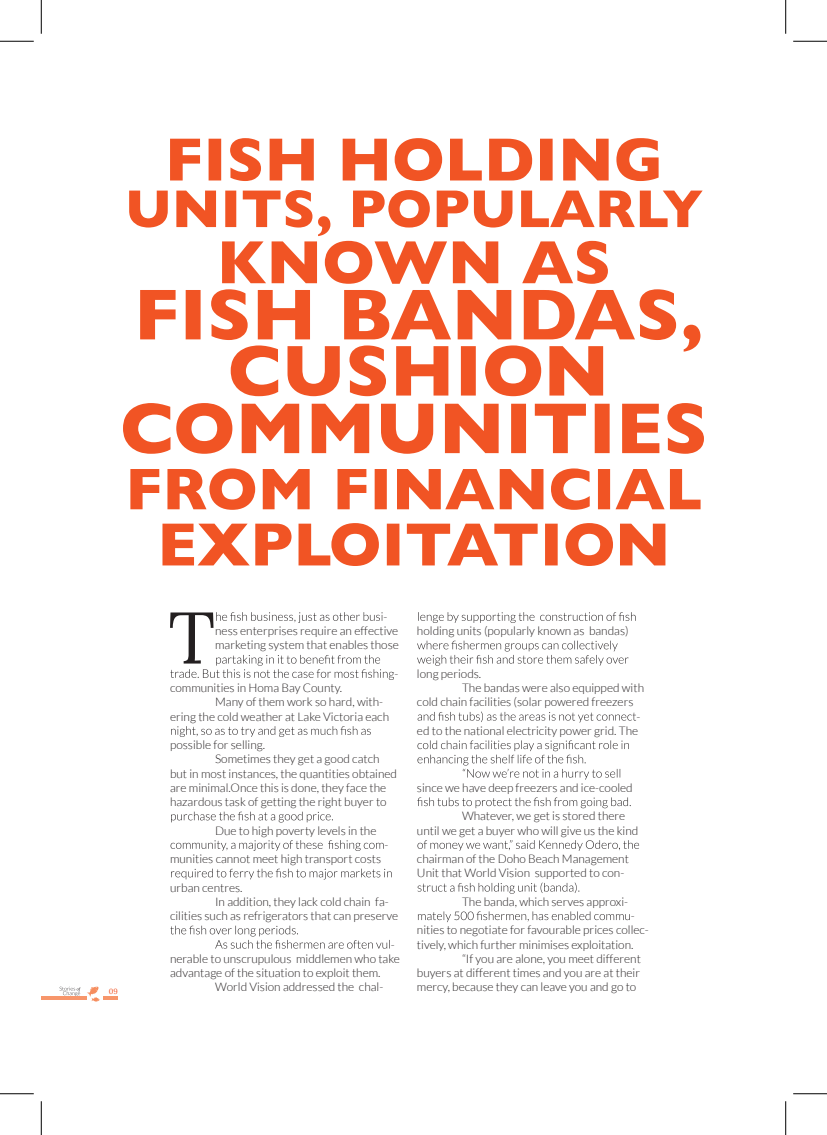
<style>
.page{position:relative;width:827px;height:1135px;background:#fff}
.page>*{position:absolute;margin:0;border:0;box-sizing:border-box;transform-origin:0 0}
.t1{font:73px "Lora";color:#231f20}
.t2{font:300 11.88px/14.2px "Lato";color:#231f20}
.t3{font:7.5px "Lora";color:#f15424}
</style>
<div class="page">
<svg style="left:216px;top:612px;width:166px;height:11px"></svg>
<svg style="left:170px;top:655px;width:224px;height:25px"></svg>
<svg style="left:171px;top:726px;width:199px;height:11px"></svg>
<svg style="left:171px;top:812px;width:162px;height:11px"></svg>
<svg style="left:170px;top:840px;width:213px;height:11px"></svg>
<svg style="left:171px;top:869px;width:220px;height:10px"></svg>
<svg style="left:170px;top:926px;width:218px;height:23px"></svg>
<svg style="left:418px;top:612px;width:217px;height:11px"></svg>
<svg style="left:417px;top:641px;width:211px;height:25px"></svg>
<svg style="left:417px;top:711px;width:219px;height:12px"></svg>
<svg style="left:417px;top:740px;width:211px;height:40px"></svg>
<svg style="left:417px;top:797px;width:213px;height:11px"></svg>
<svg style="left:417px;top:840px;width:222px;height:11px"></svg>
<svg style="left:417px;top:882px;width:162px;height:12px"></svg>
<svg style="left:418px;top:911px;width:211px;height:11px"></svg>
<svg style="left:170px;top:138px;width:488px;height:43px"></svg>
<svg style="left:129px;top:190px;width:573px;height:206px"></svg>
<svg style="left:162px;top:523px;width:503px;height:43px"></svg>
<svg style="left:130px;top:468px;width:570px;height:42px"></svg>
<svg style="left:123px;top:403px;width:580px;height:51px"></svg>
<svg style="left:59px;top:987px;width:22px;height:9px"></svg>
<svg style="left:87px;top:987px;width:13px;height:15px"></svg>
<hr style="left:41px;top:997px;width:45px;height:3px;background:#f7966b">
<hr style="left:103px;top:997px;width:15px;height:3px;background:#f7966b">
<hr style="left:0;top:41px;width:34px;height:1px;background:#000">
<hr style="left:792px;top:41px;width:34px;height:1px;background:#000">
<hr style="left:0;top:1094px;width:34px;height:1px;background:#000">
<hr style="left:792px;top:1094px;width:34px;height:1px;background:#000">
<hr style="left:41px;top:0;width:1px;height:34px;background:#000">
<hr style="left:41px;top:1101px;width:1px;height:34px;background:#000">
<hr style="left:785px;top:0;width:1px;height:34px;background:#000">
<hr style="left:785px;top:1101px;width:1px;height:34px;background:#000">
<p class="t3" style="left:109px;top:986px;width:10px">09</p>
<h1 class="t1" style="left:168px;top:582px;width:48px">T</h1>
<p class="t2" style="left:215px;top:609px;width:185px;text-indent:168px">- ness enterprises require an effective marketing system that enables those</p>
<p class="t2" style="left:394px;top:666px;width:5px">-</p>
<p class="t2" style="left:170px;top:681px;width:173px">communities in Homa Bay County.</p>
<p class="t2" style="left:215px;top:695px;width:169px">Many of them work so hard, with-</p>
<p class="t2" style="left:170px;top:709px;width:220px">ering the cold weather at Lake Victoria each</p>
<p class="t2" style="left:170px;top:738px;width:97px">possible for selling.</p>
<p class="t2" style="left:215px;top:752px;width:166px">Sometimes they get a good catch</p>
<p class="t2" style="left:170px;top:766px;width:228px">but in most instances, the quantities obtained</p>
<p class="t2" style="left:170px;top:780px;width:217px">are minimal.Once this is done, they face the</p>
<p class="t2" style="left:170px;top:795px;width:218px">hazardous task of getting the right buyer to</p>
<p class="t2" style="left:215px;top:823px;width:163px">Due to high poverty levels in the</p>
<p class="t2" style="left:384px;top:837px;width:5px">-</p>
<p class="t2" style="left:170px;top:852px;width:212px">munities cannot meet high transport costs</p>
<p class="t2" style="left:170px;top:880px;width:74px">urban centres.</p>
<p class="t2" style="left:215px;top:894px;width:175px">In addition, they lack cold chain fa-</p>
<p class="t2" style="left:170px;top:909px;width:230px">cilities such as refrigerators that can preserve</p>
<p class="t2" style="left:170px;top:937px;width:231px;text-indent:221px">- nerable to unscrupulous middlemen who take advantage of the situation to exploit them.</p>
<p class="t2" style="left:215px;top:980px;width:170px">World Vision addressed the chal-</p>
<p class="t2" style="left:417px;top:624px;width:213px">holding units (popularly known as bandas)</p>
<p class="t2" style="left:417px;top:666px;width:66px">long periods.</p>
<p class="t2" style="left:462px;top:681px;width:183px">The bandas were also equipped with</p>
<p class="t2" style="left:417px;top:695px;width:218px">cold chain facilities (solar powered freezers</p>
<p class="t2" style="left:636px;top:709px;width:5px">-</p>
<p class="t2" style="left:417px;top:723px;width:223px">ed to the national electricity power grid. The</p>
<p class="t2" style="left:417px;top:780px;width:217px">since we have deep freezers and ice-cooled</p>
<p class="t2" style="left:417px;top:809px;width:223px;text-indent:45px">Whatever, we get is stored there until we get a buyer who will give us the kind</p>
<p class="t2" style="left:417px;top:852px;width:213px">chairman of the Doho Beach Management<br>Unit that World Vision supported to con-</p>
<p class="t2" style="left:462px;top:894px;width:167px">The banda, which serves approxi-</p>
<p class="t2" style="left:417px;top:909px;width:233px;text-indent:214px">- nities to negotiate for favourable prices collec&shy;tively, which further minimises exploitation.</p>
<p class="t2" style="left:417px;top:951px;width:225px;text-align:justify;text-indent:45px">“If you are alone, you meet different buyers at different times and you are at their mercy, because they can leave you and go to</p>
</div>
